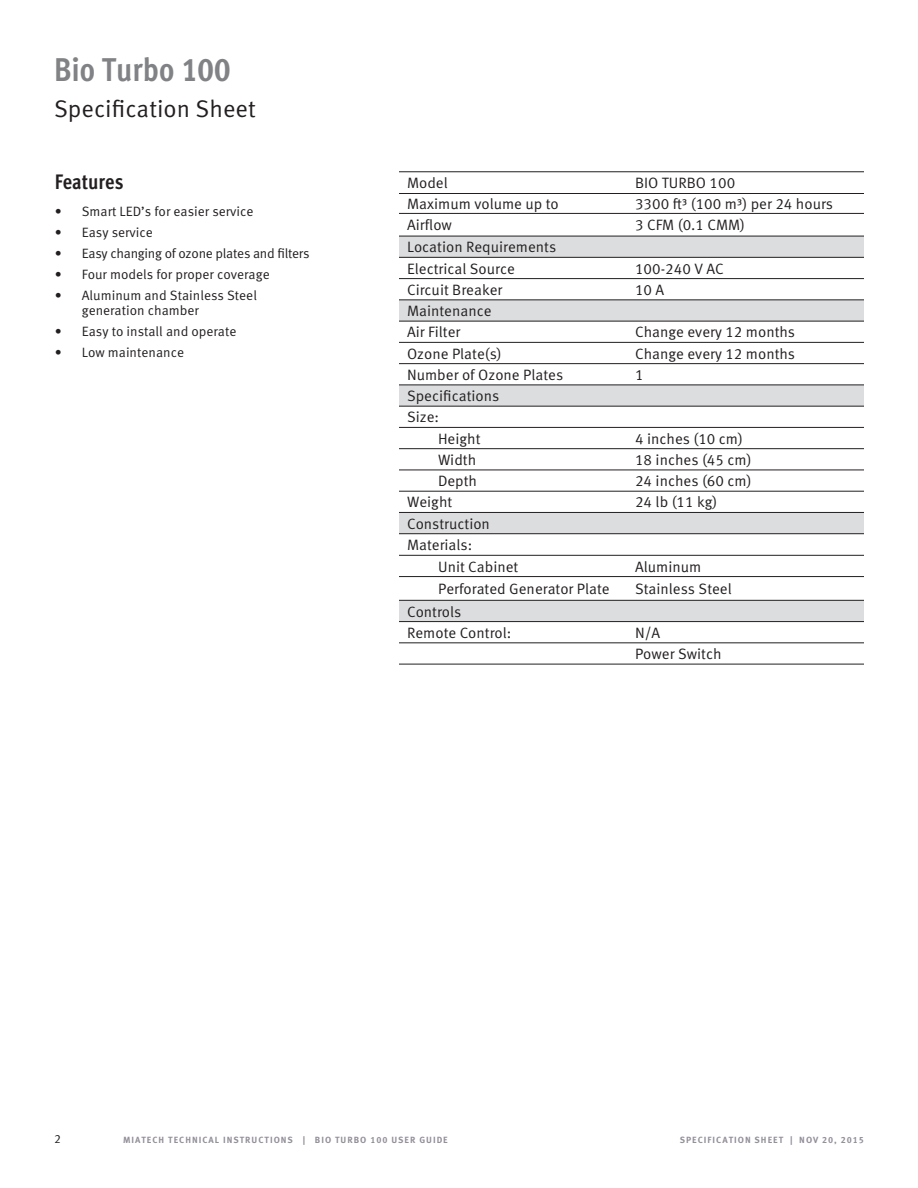
<style>
.page{position:relative;width:918px;height:1188px;background:#fff}
.page>*{position:absolute;margin:0;border:0;box-sizing:border-box;transform-origin:0 0}
.head_1{font:700 condensed 33px "Meta Pro";color:#808285}
.head_5{font:24px "Meta Pro Norm";color:#231f20}
.t1{font:700 condensed 21px "Meta Pro";color:#231f20}
.Paragraph_Style_3{font:15px "Meta Pro Norm";color:#231f20}
.t2{font:13.5px/15px "Meta Pro Norm";color:#231f20}
.t3{font:13.5px "Meta Pro Norm";letter-spacing:-.02em;color:#231f20}
.body{font:12px "Meta Pro Norm";color:#231f20}
.body-2{font:700 9px "Meta Pro";letter-spacing:.11em;color:#948f99}
</style>
<div class="page">
<svg style="left:399px;top:237px;width:465px;height:384px"></svg>
<hr style="left:399px;top:172px;width:228px;height:1px;background:#231f20">
<hr style="left:627px;top:172px;width:237px;height:1px;background:#231f20">
<hr style="left:399px;top:193px;width:228px;height:1px;background:#231f20">
<hr style="left:627px;top:193px;width:237px;height:1px;background:#231f20">
<hr style="left:399px;top:213px;width:228px;height:1px;background:#231f20">
<hr style="left:627px;top:213px;width:237px;height:1px;background:#231f20">
<hr style="left:399px;top:236px;width:228px;height:1px;background:#231f20">
<hr style="left:627px;top:236px;width:237px;height:1px;background:#231f20">
<hr style="left:399px;top:257px;width:228px;height:1px;background:#231f20">
<hr style="left:627px;top:257px;width:237px;height:1px;background:#231f20">
<hr style="left:399px;top:278px;width:228px;height:1px;background:#231f20">
<hr style="left:627px;top:278px;width:237px;height:1px;background:#231f20">
<hr style="left:399px;top:300px;width:228px;height:1px;background:#231f20">
<hr style="left:627px;top:300px;width:237px;height:1px;background:#231f20">
<hr style="left:399px;top:321px;width:228px;height:1px;background:#231f20">
<hr style="left:627px;top:321px;width:237px;height:1px;background:#231f20">
<hr style="left:399px;top:342px;width:228px;height:1px;background:#231f20">
<hr style="left:627px;top:342px;width:237px;height:1px;background:#231f20">
<hr style="left:399px;top:363px;width:228px;height:1px;background:#231f20">
<hr style="left:627px;top:363px;width:237px;height:1px;background:#231f20">
<hr style="left:399px;top:385px;width:228px;height:1px;background:#231f20">
<hr style="left:627px;top:385px;width:237px;height:1px;background:#231f20">
<hr style="left:399px;top:406px;width:228px;height:1px;background:#231f20">
<hr style="left:627px;top:406px;width:237px;height:1px;background:#231f20">
<hr style="left:399px;top:427px;width:228px;height:1px;background:#231f20">
<hr style="left:627px;top:427px;width:237px;height:1px;background:#231f20">
<hr style="left:399px;top:448px;width:228px;height:1px;background:#231f20">
<hr style="left:627px;top:448px;width:237px;height:1px;background:#231f20">
<hr style="left:399px;top:470px;width:228px;height:1px;background:#231f20">
<hr style="left:627px;top:470px;width:237px;height:1px;background:#231f20">
<hr style="left:399px;top:491px;width:228px;height:1px;background:#231f20">
<hr style="left:627px;top:491px;width:237px;height:1px;background:#231f20">
<hr style="left:399px;top:512px;width:228px;height:1px;background:#231f20">
<hr style="left:627px;top:512px;width:237px;height:1px;background:#231f20">
<hr style="left:399px;top:533px;width:228px;height:1px;background:#231f20">
<hr style="left:627px;top:533px;width:237px;height:1px;background:#231f20">
<hr style="left:399px;top:555px;width:228px;height:1px;background:#231f20">
<hr style="left:627px;top:555px;width:237px;height:1px;background:#231f20">
<hr style="left:399px;top:576px;width:228px;height:1px;background:#231f20">
<hr style="left:627px;top:576px;width:237px;height:1px;background:#231f20">
<hr style="left:399px;top:600px;width:228px;height:1px;background:#231f20">
<hr style="left:627px;top:600px;width:237px;height:1px;background:#231f20">
<hr style="left:399px;top:621px;width:228px;height:1px;background:#231f20">
<hr style="left:627px;top:621px;width:237px;height:1px;background:#231f20">
<hr style="left:399px;top:643px;width:228px;height:1px;background:#231f20">
<hr style="left:627px;top:643px;width:237px;height:1px;background:#231f20">
<hr style="left:399px;top:664px;width:228px;height:1px;background:#231f20">
<hr style="left:627px;top:664px;width:237px;height:1px;background:#231f20">
<p class="head_1" style="left:54px;top:44px;width:178px">Bio Turbo 100</p>
<p class="head_5" style="left:54px;top:91px;width:203px">Specification Sheet</p>
<p class="t1" style="left:55px;top:166px;width:70px">Features</p>
<p class="t2" style="left:55px;top:203px;width:200px">• Smart LED’s for easier service</p>
<p class="t2" style="left:55px;top:224px;width:100px">• Easy service</p>
<p class="t3" style="left:55px;top:243px;width:256px">• Easy changing of ozone plates and filters</p>
<p class="t2" style="left:55px;top:266px;width:217px">• Four models for proper coverage</p>
<p class="t2" style="left:82px;top:287px;width:177px;text-indent:-27px">• Aluminum and Stainless Steel generation chamber</p>
<p class="t2" style="left:55px;top:323px;width:183px">• Easy to install and operate</p>
<p class="t2" style="left:55px;top:344px;width:131px">• Low maintenance</p>
<p class="Paragraph_Style_3" style="left:407px;top:172px;width:42px">Model</p>
<p class="Paragraph_Style_3" style="left:635px;top:172px;width:102px">BIO TURBO 100</p>
<p class="Paragraph_Style_3" style="left:407px;top:193px;width:153px">Maximum volume up to</p>
<p class="Paragraph_Style_3" style="left:635px;top:193px;width:199px">3300 ft³ (100 m³) per 24 hours</p>
<p class="Paragraph_Style_3" style="left:407px;top:214px;width:46px">Airflow</p>
<p class="Paragraph_Style_3" style="left:635px;top:214px;width:112px">3 CFM (0.1 CMM)</p>
<p class="Paragraph_Style_3" style="left:407px;top:236px;width:151px">Location Requirements</p>
<p class="Paragraph_Style_3" style="left:407px;top:257px;width:109px">Electrical Source</p>
<p class="Paragraph_Style_3" style="left:635px;top:257px;width:90px">100-240 V AC</p>
<p class="Paragraph_Style_3" style="left:407px;top:278px;width:97px">Circuit Breaker</p>
<p class="Paragraph_Style_3" style="left:635px;top:278px;width:31px">10 A</p>
<p class="Paragraph_Style_3" style="left:407px;top:300px;width:86px">Maintenance</p>
<p class="Paragraph_Style_3" style="left:407px;top:321px;width:55px">Air Filter</p>
<p class="Paragraph_Style_3" style="left:635px;top:321px;width:162px">Change every 12 months</p>
<p class="Paragraph_Style_3" style="left:407px;top:342px;width:96px">Ozone Plate(s)</p>
<p class="Paragraph_Style_3" style="left:635px;top:342px;width:162px">Change every 12 months</p>
<p class="Paragraph_Style_3" style="left:407px;top:363px;width:158px">Number of Ozone Plates</p>
<p class="Paragraph_Style_3" style="left:635px;top:363px;width:10px">1</p>
<p class="Paragraph_Style_3" style="left:407px;top:385px;width:94px">Specifications</p>
<p class="Paragraph_Style_3" style="left:407px;top:406px;width:34px">Size:</p>
<p class="Paragraph_Style_3" style="left:438px;top:427px;width:44px">Height</p>
<p class="Paragraph_Style_3" style="left:635px;top:427px;width:109px">4 inches (10 cm)</p>
<p class="Paragraph_Style_3" style="left:438px;top:448px;width:40px">Width</p>
<p class="Paragraph_Style_3" style="left:635px;top:448px;width:118px">18 inches (45 cm)</p>
<p class="Paragraph_Style_3" style="left:438px;top:470px;width:41px">Depth</p>
<p class="Paragraph_Style_3" style="left:635px;top:470px;width:118px">24 inches (60 cm)</p>
<p class="Paragraph_Style_3" style="left:407px;top:491px;width:47px">Weight</p>
<p class="Paragraph_Style_3" style="left:635px;top:491px;width:84px">24 lb (11 kg)</p>
<p class="Paragraph_Style_3" style="left:407px;top:512px;width:84px">Construction</p>
<p class="Paragraph_Style_3" style="left:407px;top:534px;width:67px">Materials:</p>
<p class="Paragraph_Style_3" style="left:438px;top:555px;width:82px">Unit Cabinet</p>
<p class="Paragraph_Style_3" style="left:635px;top:555px;width:68px">Aluminum</p>
<p class="Paragraph_Style_3" style="left:438px;top:578px;width:173px">Perforated Generator Plate</p>
<p class="Paragraph_Style_3" style="left:635px;top:578px;width:98px">Stainless Steel</p>
<p class="Paragraph_Style_3" style="left:407px;top:600px;width:56px">Controls</p>
<p class="Paragraph_Style_3" style="left:407px;top:621px;width:106px">Remote Control:</p>
<p class="Paragraph_Style_3" style="left:635px;top:621px;width:27px">N/A</p>
<p class="Paragraph_Style_3" style="left:635px;top:643px;width:88px">Power Switch</p>
<p class="body" style="left:54px;top:1130px;width:8px">2</p>
<p class="body-2" style="left:123px;top:1133px;width:15px">MIATECH</p>
<p class="body-2" style="left:168px;top:1133px;width:7px">TECHNICA</p>
<p class="body-2" style="left:215px;top:1133px;width:50px">L INSTRUCTION</p>
<p class="body-2" style="left:288px;top:1133px;width:55px">S | BIO TURB</p>
<p class="body-2" style="left:360px;top:1133px;width:89px">O 100 USER GUIDE</p>
<p class="body-2" style="left:680px;top:1133px;width:186px">SPECIFICATION SHEET | NOV 20, 2015</p>
</div>
